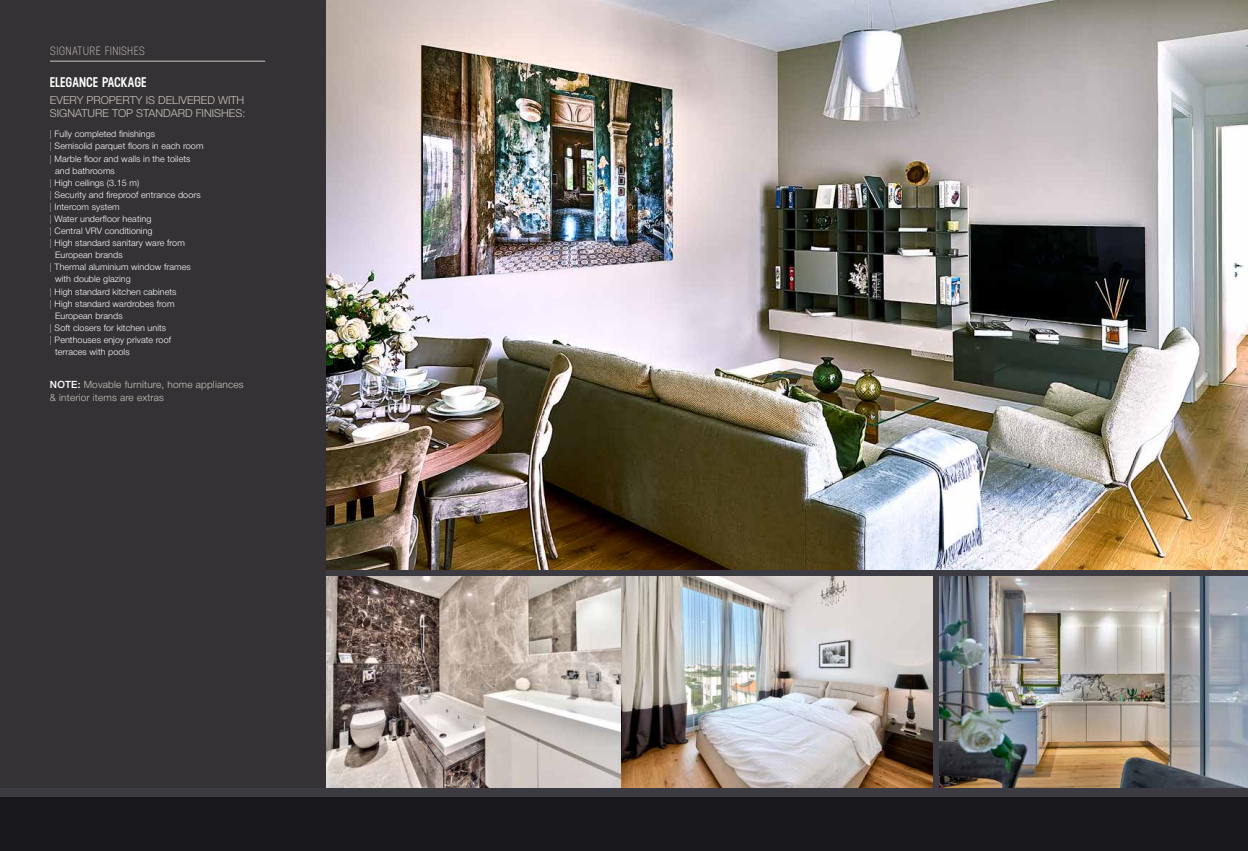
<style>
.page{position:relative;width:1248px;height:851px;background:#fff}
.page>*{position:absolute;margin:0;border:0;box-sizing:border-box;transform-origin:0 0}
.t1{font:600 14px "Neusa";letter-spacing:-.01em;color:#fff}
.t2{font:12px "Neusa";letter-spacing:.02em;color:#cec5bd}
.t3{font:11px/13.2px "Helvetica 4 Light";color:#cec5bd}
.t4{font:10px/13px "Helvetica 4 Light";letter-spacing:.02em;color:#cec5bd}
.t5{font:8.9px "Helvetica 4 Light";letter-spacing:.01em;color:#fff}
.s1{color:#cec5bd}
.s2{font-family:"Helvetica 6 Medium";color:#fff}
</style>
<div class="page">
<img style="left:325px;top:575px;width:296px;height:213px">
<img style="left:621px;top:575px;width:312px;height:213px">
<img style="left:938px;top:575px;width:309px;height:213px">
<img style="left:325px;top:0;width:922px;height:570px">
<div style="left:933px;top:571px;width:5px;height:279px;background:#3b3b41"></div>
<div style="left:309px;top:570px;width:938px;height:5px;background:#3b3b41"></div>
<div style="left:0;top:0;width:325px;height:801px;background:#343235"></div>
<hr style="left:50px;top:61px;width:215px;height:1px;background:#cec5bd">
<div style="left:0;top:795px;width:1247px;height:55px;background:#18171c"></div>
<div style="left:0;top:788px;width:1247px;height:8px;background:#3b3b41"></div>
<h2 class="t2" style="left:50px;top:44px;width:96px">SIGNATURE FINISHES</h2>
<h1 class="t1" style="left:50px;top:73px;width:98px">ELEGANCE PACKAGE</h1>
<p class="t3" style="left:50px;top:93px;width:197px">EVERY PROPERTY IS DELIVERED WITH<br>SIGNATURE TOP STANDARD FINISHES:</p>
<p class="t5" style="left:50px;top:129px;width:107px"><span class="s1">|</span> Fully completed finishings</p>
<p class="t5" style="left:50px;top:141px;width:155px"><span class="s1">|</span> Semisolid parquet floors in each room</p>
<p class="t5" style="left:50px;top:153px;width:142px"><span class="s1">|</span> Marble floor and walls in the toilets</p>
<p class="t5" style="left:55px;top:165px;width:61px">and bathrooms</p>
<p class="t5" style="left:50px;top:178px;width:91px"><span class="s1">|</span> High ceilings (3.15 m)</p>
<p class="t5" style="left:50px;top:190px;width:152px"><span class="s1">|</span> Security and fireproof entrance doors</p>
<p class="t5" style="left:50px;top:202px;width:71px"><span class="s1">|</span> Intercom system</p>
<p class="t5" style="left:50px;top:214px;width:103px"><span class="s1">|</span> Water underfloor heating</p>
<p class="t5" style="left:50px;top:226px;width:104px"><span class="s1">|</span> Central VRV conditioning</p>
<p class="t5" style="left:50px;top:238px;width:136px"><span class="s1">|</span> High standard sanitary ware from</p>
<p class="t5" style="left:55px;top:250px;width:69px">European brands</p>
<p class="t5" style="left:50px;top:262px;width:142px"><span class="s1">|</span> Thermal aluminium window frames</p>
<p class="t5" style="left:55px;top:274px;width:77px">with double glazing</p>
<p class="t5" style="left:50px;top:286px;width:128px"><span class="s1">|</span> High standard kitchen cabinets</p>
<p class="t5" style="left:50px;top:298px;width:126px"><span class="s1">|</span> High standard wardrobes from</p>
<p class="t5" style="left:55px;top:310px;width:69px">European brands</p>
<p class="t5" style="left:50px;top:323px;width:118px"><span class="s1">|</span> Soft closers for kitchen units</p>
<p class="t5" style="left:50px;top:335px;width:123px"><span class="s1">|</span> Penthouses enjoy private roof</p>
<p class="t5" style="left:55px;top:347px;width:76px">terraces with pools</p>
<p class="t4" style="left:50px;top:378px;width:195px"><span class="s2">NOTE:</span> Movable furniture, home appliances &amp; interior items are extras</p>
</div>
